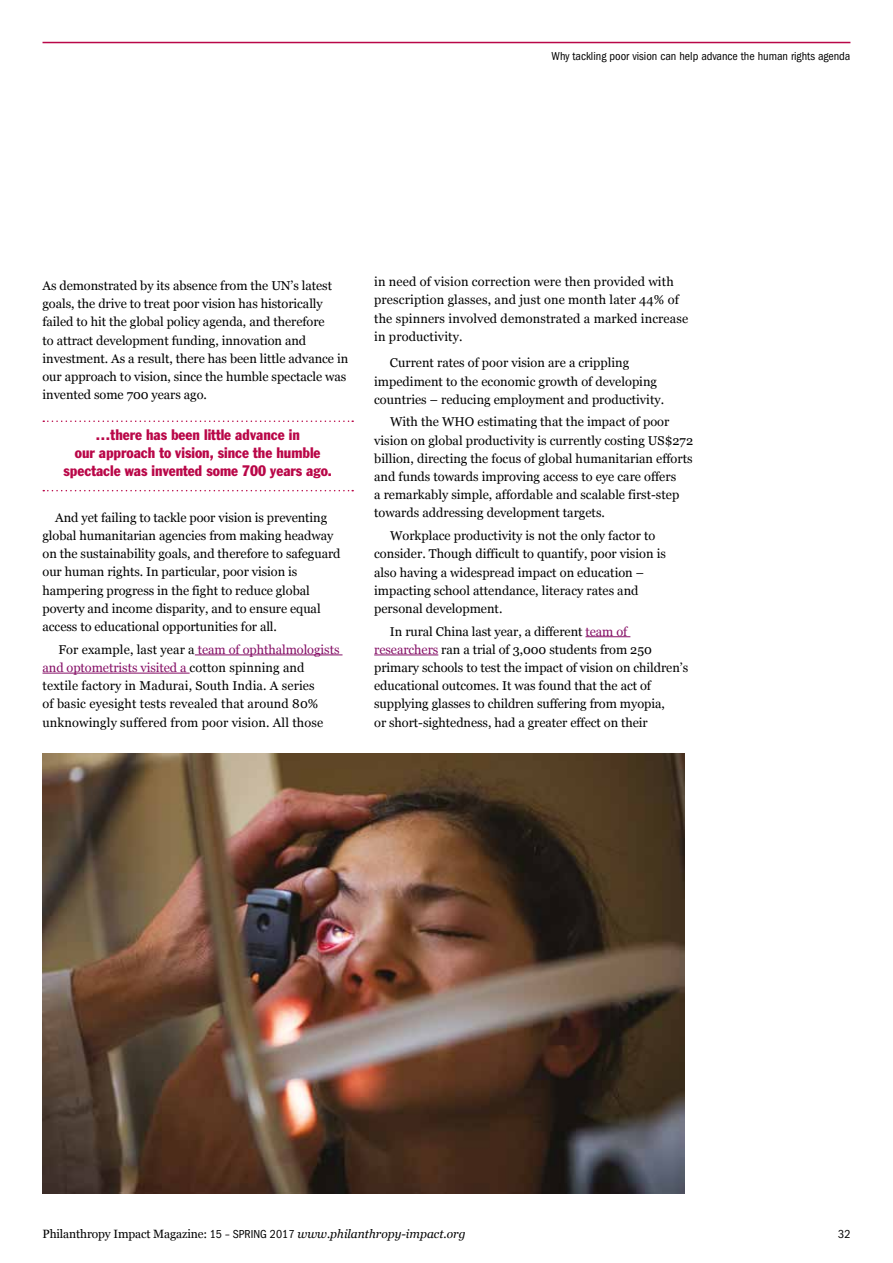
<style>
.page{position:relative;width:893px;height:1263px;background:#fff}
.page>*{position:absolute;margin:0;border:0;box-sizing:border-box;transform-origin:0 0}
.t1{font:condensed 15px/18.1px "Franklin Gothic";color:#b90748;text-align:center}
.t2{font:12.75px/18.1px "Georgia";color:#000}
.t3{font:12px "Georgia";letter-spacing:-.01em;color:#000}
.t4{font:condensed 12px "ITC Franklin Gothic Std";color:#000}
.s1{color:#850f66}
.s2{font-family:"ITC Franklin Gothic Std";font-stretch:condensed}
.s3{font-style:italic}
</style>
<div class="page">
<img style="left:43px;top:754px;width:642px;height:440px">
<hr style="left:43px;top:42px;width:807px;height:1px;background:#b90748">
<hr style="left:585px;top:636px;width:45px;height:1px;background:#850f66">
<hr style="left:374px;top:655px;width:64px;height:1px;background:#850f66">
<svg style="left:43px;top:420px;width:310px;height:2px"></svg>
<svg style="left:43px;top:490px;width:310px;height:1px"></svg>
<hr style="left:195px;top:655px;width:147px;height:1px;background:#850f66">
<hr style="left:43px;top:673px;width:147px;height:1px;background:#850f66">
<p class="t4" style="left:552px;top:49px;width:300px">Why tackling poor vision can help advance the human rights agenda</p>
<p class="t2" style="left:43px;top:277px;width:307px">As demonstrated by its absence from the UN’s latest goals, the drive to treat poor vision has historically failed to hit the global policy agenda, and therefore<br>to attract development funding, innovation and investment. As a result, there has been little advance in our approach to vision, since the humble spectacle was invented some 700 years ago.</p>
<p class="t1" style="left:64px;top:426px;width:270px">…there has been little advance in<br>our approach to vision, since the humble spectacle was invented some 700 years ago.</p>
<p class="t2" style="left:43px;top:509px;width:299px;text-indent:13px">And yet failing to tackle poor vision is preventing global humanitarian agencies from making headway on the sustainability goals, and therefore to safeguard our human rights. In particular, poor vision is hampering progress in the fight to reduce global poverty and income disparity, and to ensure equal access to educational opportunities for all.</p>
<p class="t2" style="left:43px;top:641px;width:298px;text-indent:16px">For example, last year a <span class="s1">team of ophthalmologists and optometrists visited a</span> cotton spinning and textile factory in Madurai, South India. A series<br>of basic eyesight tests revealed that around 80% unknowingly suffered from poor vision. All those</p>
<p class="t2" style="left:374px;top:273px;width:316px">in need of vision correction were then provided with prescription glasses, and just one month later 44% of the spinners involved demonstrated a marked increase in productivity.</p>
<p class="t2" style="left:374px;top:354px;width:291px;text-indent:16px">Current rates of poor vision are a crippling impediment to the economic growth of developing countries – reducing employment and productivity.</p>
<p class="t2" style="left:374px;top:413px;width:320px;text-indent:16px">With the WHO estimating that the impact of poor vision on global productivity is currently costing US$272 billion, directing the focus of global humanitarian efforts and funds towards improving access to eye care offers<br>a remarkably simple, affordable and scalable first-step towards addressing development targets.</p>
<p class="t2" style="left:374px;top:527px;width:293px;text-indent:16px">Workplace productivity is not the only factor to consider. Though difficult to quantify, poor vision is also having a widespread impact on education – impacting school attendance, literacy rates and personal development.</p>
<p class="t2" style="left:374px;top:622px;width:315px;text-indent:16px">In rural China last year, a different <span class="s1">team of researchers</span> ran a trial of 3,000 students from 250 primary schools to test the impact of vision on children’s educational outcomes. It was found that the act of supplying glasses to children suffering from myopia,<br>or short-sightedness, had a greater effect on their</p>
<p class="t3" style="left:43px;top:1227px;width:425px">Philanthropy Impact Magazine: <span class="s2">15 – SPRING 2017</span> <span class="s3">www.philanthropy-impact.org</span></p>
<p class="t4" style="left:838px;top:1227px;width:14px">32</p>
</div>
